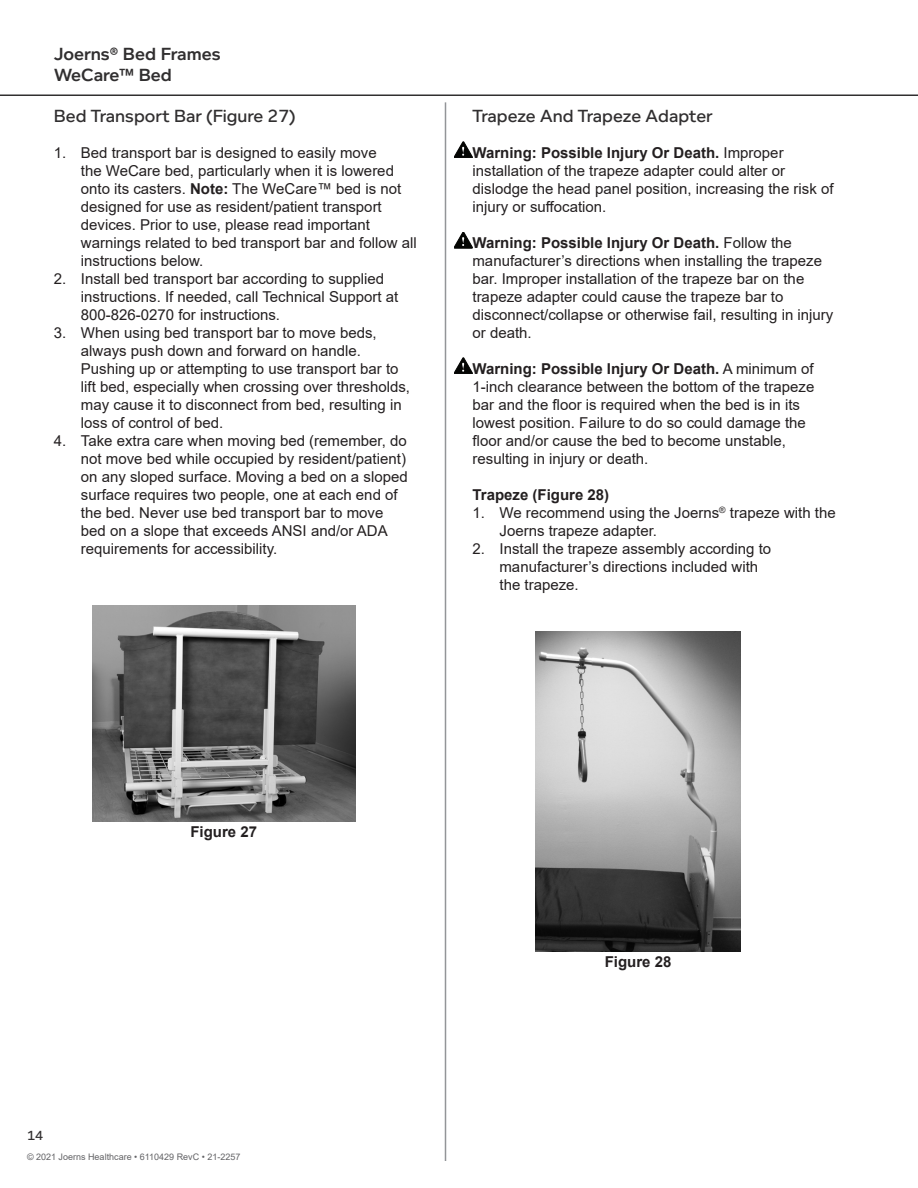
<style>
.page{position:relative;width:918px;height:1188px;background:#fff}
.page>*{position:absolute;margin:0;border:0;box-sizing:border-box;transform-origin:0 0}
.t1{font:500 18px "Foundry Context";color:#312f30}
.t2{font:600 18px/21px "Foundry Context";color:#312f30}
.t3{font:15px/18px "Arial";color:#231f20}
.t4{font:700 15px "Arial";color:#231f20}
.t5{font:500 13.5px "Foundry Context";color:#312f30}
.t6{font:9px "Arial";color:#636366}
.s1{font-weight:700}
</style>
<div class="page">
<hr style="left:445px;top:102px;width:1px;height:1059px;background:#939598">
<hr style="left:0;top:94px;width:918px;height:2px;background:#312f30">
<img style="left:92px;top:605px;width:263px;height:217px">
<img style="left:536px;top:632px;width:204px;height:319px">
<svg style="left:454px;top:142px;width:18px;height:16px"></svg>
<svg style="left:454px;top:232px;width:18px;height:16px"></svg>
<svg style="left:454px;top:358px;width:18px;height:16px"></svg>
<p class="t2" style="left:54px;top:43px;width:168px">Joerns® Bed Frames<br>WeCare™ Bed</p>
<p class="t1" style="left:54px;top:106px;width:243px">Bed Transport Bar (Figure 27)</p>
<p class="t3" style="left:81px;top:144px;width:337px;text-indent:-27px">1. Bed transport bar is designed to easily move<br>the WeCare bed, particularly when it is lowered onto its casters. <span class="s1">Note:</span> The WeCare™ bed is not designed for use as resident/patient transport devices. Prior to use, please read important warnings related to bed transport bar and follow all instructions below.</p>
<p class="t3" style="left:81px;top:270px;width:319px;text-indent:-27px">2. Install bed transport bar according to supplied instructions. If needed, call Technical Support at<br>800-826-0270 for instructions.</p>
<p class="t3" style="left:81px;top:324px;width:331px;text-indent:-27px">3. When using bed transport bar to move beds, always push down and forward on handle.<br>Pushing up or attempting to use transport bar to lift bed, especially when crossing over thresholds, may cause it to disconnect from bed, resulting in loss of control of bed.</p>
<p class="t3" style="left:81px;top:432px;width:328px;text-indent:-27px">4. Take extra care when moving bed (remember, do not move bed while occupied by resident/patient) on any sloped surface. Moving a bed on a sloped surface requires two people, one at each end of the bed. Never use bed transport bar to move bed on a slope that exceeds ANSI and/or ADA requirements for accessibility.</p>
<p class="t1" style="left:472px;top:106px;width:242px">Trapeze And Trapeze Adapter</p>
<p class="t3" style="left:472px;top:144px;width:363px"><span class="s1">Warning: Possible Injury Or Death.</span> Improper installation of the trapeze adapter could alter or dislodge the head panel position, increasing the risk of injury or suffocation.</p>
<p class="t3" style="left:472px;top:234px;width:362px"><span class="s1">Warning: Possible Injury Or Death.</span> Follow the manufacturer’s directions when installing the trapeze bar. Improper installation of the trapeze bar on the trapeze adapter could cause the trapeze bar to disconnect/collapse or otherwise fail, resulting in injury or death.</p>
<p class="t3" style="left:472px;top:360px;width:343px"><span class="s1">Warning: Possible Injury Or Death.</span> A minimum of 1-inch clearance between the bottom of the trapeze bar and the floor is required when the bed is in its lowest position. Failure to do so could damage the floor and/or cause the bed to become unstable, resulting in injury or death.</p>
<p class="t4" style="left:472px;top:485px;width:138px">Trapeze (Figure 28)</p>
<p class="t3" style="left:500px;top:504px;width:338px;text-indent:-27px">1. We recommend using the Joerns<sup>®</sup> trapeze with the<br>Joerns trapeze adapter.</p>
<p class="t3" style="left:500px;top:540px;width:273px;text-indent:-27px">2. Install the trapeze assembly according to manufacturer’s directions included with the trapeze.</p>
<p class="t5" style="left:27px;top:1128px;width:18px">14</p>
<p class="t4" style="left:190px;top:822px;width:68px">Figure 27</p>
<p class="t6" style="left:27px;top:1150px;width:215px">© 2021 Joerns Healthcare • 6110429 RevC • 21-2257</p>
<p class="t4" style="left:605px;top:951px;width:68px">Figure 28</p>
</div>
